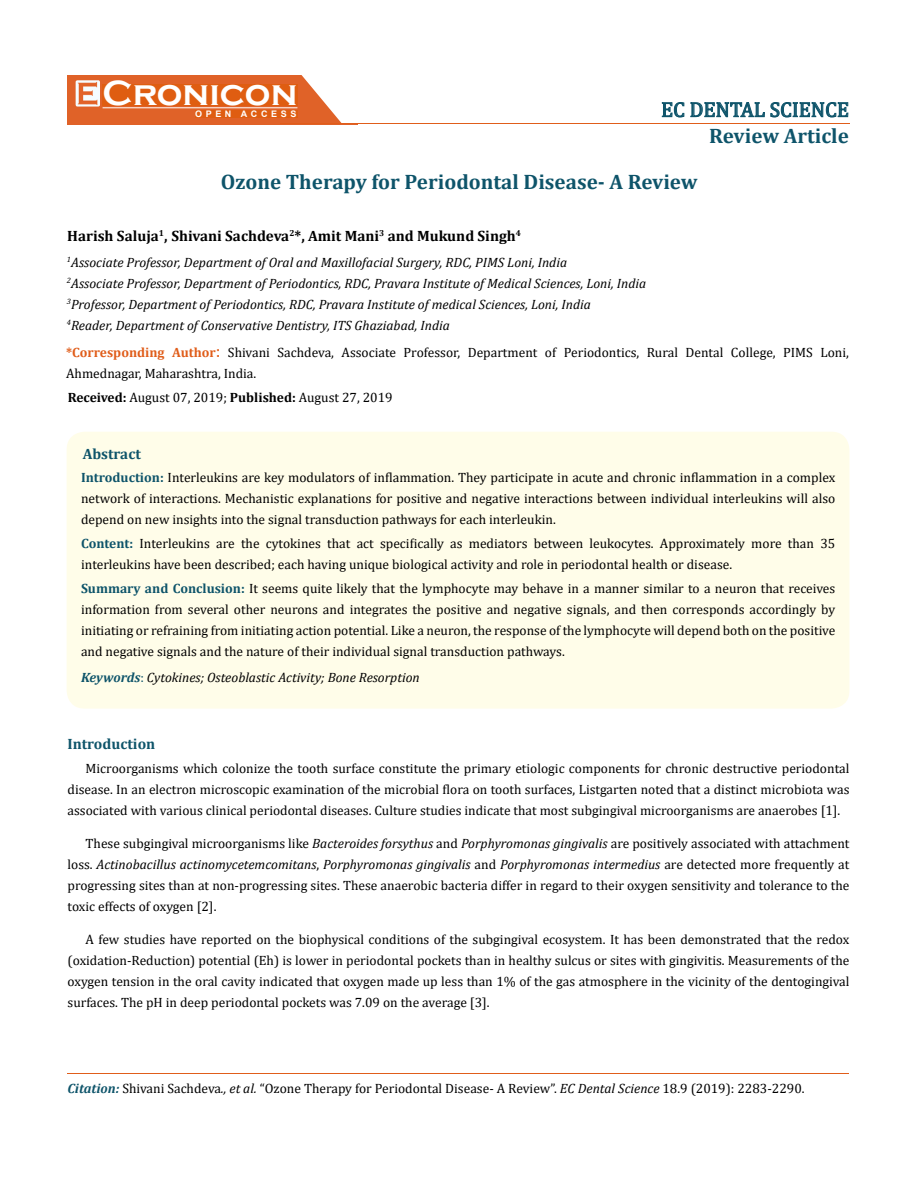
<style>
.page{position:relative;width:917px;height:1188px;background:#fff}
.page>*{position:absolute;margin:0;border:0;box-sizing:border-box;transform-origin:0 0}
.t1{font:700 36px "Copperplate Gothic";color:#fff}
.t2{font:700 21px "Cambria";color:#0e546a}
.t3{font:21px "Cambria";color:#0e546a}
.t4{font:700 15px "Cambria";color:#000}
.t5{font:700 15px "Cambria";color:#0e546a}
.t6{font:13.5px/21px "Cambria";color:#000;text-align:justify}
.t7{font:italic 13.5px/21px "Cambria";color:#000}
.t8{font:700 9px "Arial";letter-spacing:.4em;color:#fff}
.s1{font-weight:700;color:#e05d1a}
.s2{font-size:18px;color:#e05d1a}
.s3{font-weight:700}
.s4{font-weight:700;color:#0e546a}
.s5{font-style:normal;color:#0e546a}
.s6{font-style:italic}
.s7{font-weight:700;font-style:italic;color:#0e546a}
</style>
<div class="page">
<hr style="left:67px;top:1074px;width:782px;height:1px;background:#e05d1a">
<div style="left:67px;top:432px;width:782px;height:277px;background:#fffde9;border-radius:18px"></div>
<div style="left:68px;top:75px;width:290px;height:49px;background:#e06228"></div>
<svg style="left:301px;top:75px;width:57px;height:48px"></svg>
<img style="left:76px;top:80px;width:24px;height:27px">
<div style="left:102px;top:84px;width:196px;height:21px;background:#df5d11"></div>
<div style="left:195px;top:110px;width:102px;height:8px;background:#df5d11"></div>
<svg style="left:661px;top:102px;width:23px;height:16px"></svg>
<svg style="left:690px;top:102px;width:158px;height:16px"></svg>
<hr style="left:103px;top:107px;width:194px;height:1px;background:#fff">
<hr style="left:280px;top:123px;width:569px;height:1px;background:#e05d1a">
<h1 class="t1" style="left:102px;top:73px;width:196px">Cronicon</h1>
<p class="t8" style="left:195px;top:107px;width:103px">OPEN ACCESS</p>
<h2 class="t3" style="left:661px;top:97px;width:189px">EC DENTAL SCIENCE</h2>
<h2 class="t2" style="left:709px;top:121px;width:141px">Review Article</h2>
<h2 class="t2" style="left:221px;top:167px;width:478px">Ozone Therapy for Periodontal Disease- A Review</h2>
<p class="t4" style="left:67px;top:226px;width:455px">Harish Saluja<sup>1</sup>, Shivani Sachdeva<sup>2</sup>*, Amit Mani<sup>3</sup> and Mukund Singh<sup>4</sup></p>
<p class="t7" style="left:67px;top:251px;width:580px"><sup>1</sup>Associate Professor, Department of Oral and Maxillofacial Surgery, RDC, PIMS Loni, India<br><sup>2</sup>Associate Professor, Department of Periodontics, RDC, Pravara Institute of Medical Sciences, Loni, India <sup>3</sup>Professor, Department of Periodontics, RDC, Pravara Institute of medical Sciences, Loni, India<br><sup>4</sup>Reader, Department of Conservative Dentistry, ITS Ghaziabad, India</p>
<p class="t6" style="left:66px;top:341px;width:784px"><span class="s1">*Corresponding Author</span><span class="s2">:</span> Shivani Sachdeva, Associate Professor, Department of Periodontics, Rural Dental College, PIMS Loni,<br>Ahmednagar, Maharashtra, India.</p>
<p class="t6" style="left:68px;top:387px;width:326px"><span class="s3">Received:</span> August 07, 2019; <span class="s3">Published:</span> August 27, 2019</p>
<p class="t5" style="left:83px;top:443px;width:60px">Abstract</p>
<p class="t6" style="left:81px;top:467px;width:755px"><span class="s4">Introduction:</span> Interleukins are key modulators of inflammation. They participate in acute and chronic inflammation in a complex network of interactions. Mechanistic explanations for positive and negative interactions between individual interleukins will also depend on new insights into the signal transduction pathways for each interleukin.</p>
<p class="t6" style="left:81px;top:533px;width:755px"><span class="s4">Content:</span> Interleukins are the cytokines that act specifically as mediators between leukocytes. Approximately more than 35 interleukins have been described; each having unique biological activity and role in periodontal health or disease.</p>
<p class="t6" style="left:81px;top:578px;width:755px"><span class="s4">Summary and Conclusion:</span> It seems quite likely that the lymphocyte may behave in a manner similar to a neuron that receives information from several other neurons and integrates the positive and negative signals, and then corresponds accordingly by initiating or refraining from initiating action potential. Like a neuron, the response of the lymphocyte will depend both on the positive and negative signals and the nature of their individual signal transduction pathways.</p>
<p class="t7" style="left:81px;top:666px;width:340px"><span class="s4">Keywords</span><span class="s5">:</span> Cytokines; Osteoblastic Activity; Bone Resorption</p>
<p class="t5" style="left:67px;top:733px;width:89px">Introduction</p>
<p class="t6" style="left:68px;top:758px;width:783px;text-indent:18px">Microorganisms which colonize the tooth surface constitute the primary etiologic components for chronic destructive periodontal disease. In an electron microscopic examination of the microbial flora on tooth surfaces, Listgarten noted that a distinct microbiota was associated with various clinical periodontal diseases. Culture studies indicate that most subgingival microorganisms are anaerobes [1].</p>
<p class="t6" style="left:68px;top:833px;width:783px;text-indent:18px">These subgingival microorganisms like <span class="s6">Bacteroides forsythus</span> and <span class="s6">Porphyromonas gingivalis</span> are positively associated with attachment loss. <span class="s6">Actinobacillus actinomycetemcomitans</span>, <span class="s6">Porphyromonas gingivalis</span> and <span class="s6">Porphyromonas intermedius</span> are detected more frequently at progressing sites than at non-progressing sites. These anaerobic bacteria differ in regard to their oxygen sensitivity and tolerance to the toxic effects of oxygen [2].</p>
<p class="t6" style="left:68px;top:929px;width:783px;text-indent:18px">A few studies have reported on the biophysical conditions of the subgingival ecosystem. It has been demonstrated that the redox (oxidation-Reduction) potential (Eh) is lower in periodontal pockets than in healthy sulcus or sites with gingivitis. Measurements of the oxygen tension in the oral cavity indicated that oxygen made up less than 1% of the gas atmosphere in the vicinity of the dentogingival surfaces. The pH in deep periodontal pockets was 7.09 on the average [3].</p>
<p class="t6" style="left:67px;top:1078px;width:738px"><span class="s7">Citation:</span> Shivani Sachdeva<span class="s6">., et al.</span> “Ozone Therapy for Periodontal Disease- A Review”. <span class="s6">EC Dental Science</span> 18.9 (2019): 2283-2290.</p>
</div>
